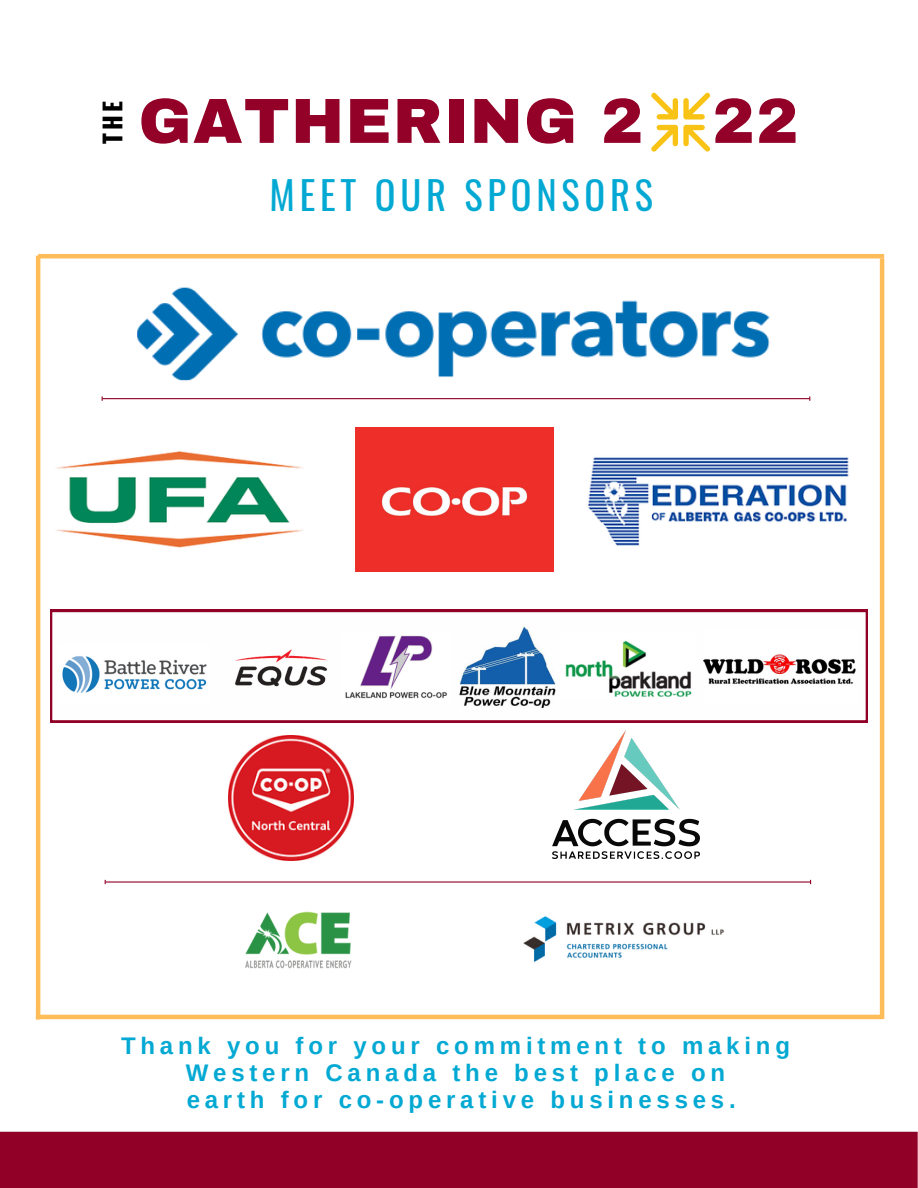
<style>
.page{position:relative;width:918px;height:1188px;background:#fff}
.page>*{position:absolute;margin:0;border:0;box-sizing:border-box;transform-origin:0 0}
.t1{font:900 63.75px "Archivo";letter-spacing:.02em;color:#930028}
.t2{font:38.55px "Oswald";letter-spacing:.125em;color:#03a9d3}
.t3{font:700 24.3px "Oswald";color:#000}
.t4{font:700 24px/27px "Arimo";letter-spacing:.2em;color:#03a9d3;text-align:center}
</style>
<div class="page">
<svg style="left:651px;top:93px;width:59px;height:59px"></svg>
<svg style="left:50px;top:610px;width:818px;height:112px"></svg>
<img style="left:450px;top:625px;width:112px;height:83px">
<img style="left:562px;top:634px;width:132px;height:64px">
<img style="left:219px;top:630px;width:123px;height:75px">
<img style="left:704px;top:631px;width:154px;height:74px">
<img style="left:342px;top:634px;width:109px;height:67px">
<img style="left:59px;top:644px;width:151px;height:61px">
<img style="left:355px;top:428px;width:198px;height:144px">
<img style="left:55px;top:452px;width:249px;height:95px">
<img style="left:587px;top:457px;width:262px;height:89px">
<hr style="left:102px;top:398px;width:708px;height:1px;background:#900027">
<img style="left:228px;top:736px;width:125px;height:125px">
<img style="left:553px;top:731px;width:146px;height:128px">
<img style="left:123px;top:258px;width:662px;height:142px">
<hr style="left:105px;top:881px;width:705px;height:2px;background:#900027">
<img style="left:245px;top:912px;width:107px;height:57px">
<img style="left:523px;top:916px;width:201px;height:47px">
<hr style="left:38px;top:254px;width:846px;height:4px;background:#ffbd59">
<hr style="left:36px;top:1015px;width:846px;height:4px;background:#ffbd59">
<hr style="left:36px;top:256px;width:4px;height:763px;background:#ffbd59">
<hr style="left:880px;top:258px;width:4px;height:761px;background:#ffbd59">
<div style="left:0;top:1132px;width:918px;height:56px;background:#900027"></div>
<p class="t3" style="left:93px;top:144px;width:44px;rotate:-90deg">THE</p>
<h1 class="t1" style="left:139px;top:87px;width:662px">GATHERING 2 22</h1>
<h2 class="t2" style="left:269px;top:165px;width:385px">MEET OUR SPONSORS</h2>
<p class="t4" style="left:121px;top:1033px;width:670px">Thank you for your commitment to making<br>Western Canada the best place on<br>earth for co-operative businesses.</p>
</div>
